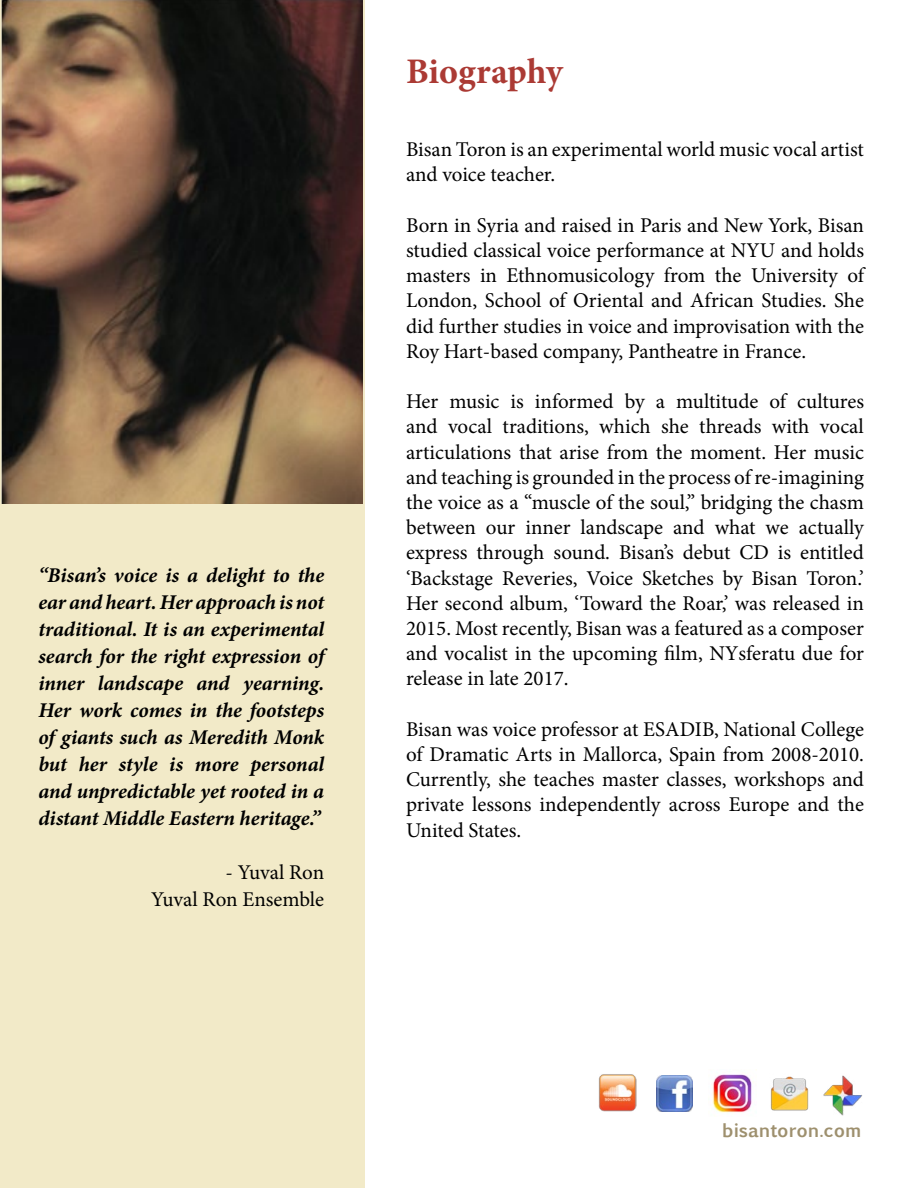
<style>
.page{position:relative;width:918px;height:1188px;background:#fff}
.page>*{position:absolute;margin:0;border:0;box-sizing:border-box;transform-origin:0 0}
.t1{font:700 36px "Minion Pro";color:#ab3a34}
.t2{font:21px/25.2px "Minion Pro";letter-spacing:-.005em;color:#000;text-align:justify}
.t3{font:italic 700 21px/27px "Minion Pro";color:#000;text-align:justify}
.t4{font:700 18px "Euphemia UCAS";color:#9e906e}
</style>
<div class="page">
<div style="left:0;top:0;width:365px;height:1188px;background:#f2eac8"></div>
<img style="left:1px;top:0;width:362px;height:504px">
<img style="left:656px;top:1075px;width:36px;height:36px">
<img style="left:712px;top:1074px;width:40px;height:39px">
<img style="left:770px;top:1076px;width:39px;height:35px">
<img style="left:823px;top:1075px;width:40px;height:41px">
<img style="left:598px;top:1074px;width:39px;height:38px">
<p class="t3" style="left:38px;top:562px;width:287px">“Bisan’s voice is a delight to the ear and heart. Her approach is not traditional. It is an experimental search for the right expression of inner landscape and yearning.<br>Her work comes in the footsteps of giants such as Meredith Monk but her style is more personal and unpredictable yet rooted in a distant Middle Eastern heritage.”</p>
<p class="t2" style="left:151px;top:859px;width:174px;line-height:27px;text-align:right">- Yuval Ron<br>Yuval Ron Ensemble</p>
<h1 class="t1" style="left:406px;top:46px;width:158px">Biography</h1>
<p class="t2" style="left:406px;top:137px;width:459px">Bisan Toron is an experimental world music vocal artist and voice teacher.</p>
<p class="t2" style="left:406px;top:213px;width:460px">Born in Syria and raised in Paris and New York, Bisan studied classical voice performance at NYU and holds masters in Ethnomusicology from the University of London, School of Oriental and African Studies. She did further studies in voice and improvisation with the Roy Hart-based company, Pantheatre in France.</p>
<p class="t2" style="left:406px;top:389px;width:459px">Her music is informed by a multitude of cultures and vocal traditions, which she threads with vocal articulations that arise from the moment. Her music and teaching is grounded in the process of re-imagining the voice as a “muscle of the soul,” bridging the chasm between our inner landscape and what we actually express through sound. Bisan’s debut CD is entitled ‘Backstage Reveries, Voice Sketches by Bisan Toron.’ Her second album, ‘Toward the Roar,’ was released in 2015. Most recently, Bisan was a featured as a composer and vocalist in the upcoming film, NYsferatu due for release in late 2017.</p>
<p class="t2" style="left:406px;top:717px;width:459px">Bisan was voice professor at ESADIB, National College of Dramatic Arts in Mallorca, Spain from 2008-2010.<br>Currently, she teaches master classes, workshops and private lessons independently across Europe and the United States.</p>
<p class="t4" style="left:722px;top:1117px;width:141px">bisantoron.com</p>
</div>
